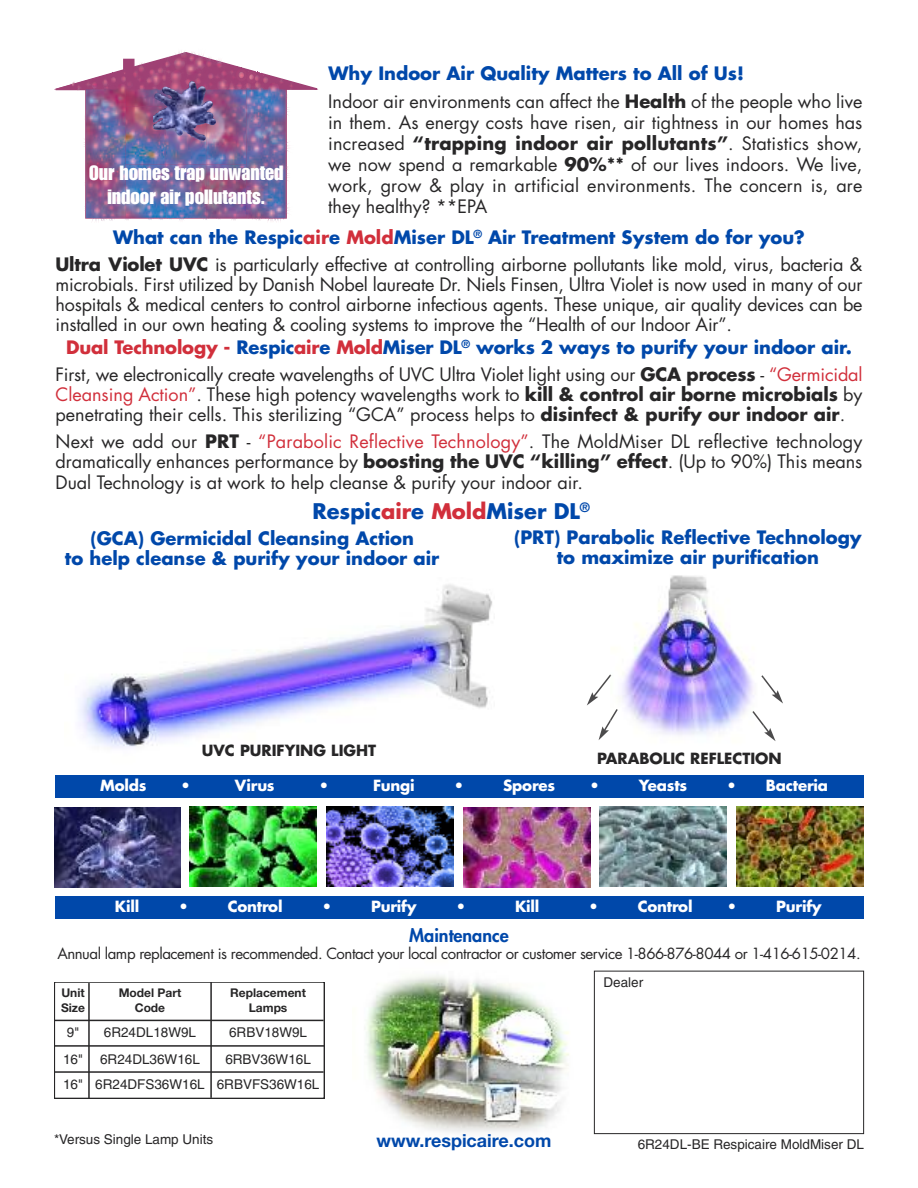
<style>
.page{position:relative;width:918px;height:1188px;background:#fff}
.page>*{position:absolute;margin:0;border:0;box-sizing:border-box;transform-origin:0 0}
.t1{font:700 21px "Futura";color:#0048aa}
.t2{font:20.25px/24.3px "Impact";color:#fff;text-align:center}
.t3{font:18px/21px "Futura";letter-spacing:-.01em;color:#272627;text-align:justify}
.t4{font:700 18px/20px "Futura";color:#0048aa;text-align:center}
.t5{font:700 18px "Helvetica Neue";color:#0048aa}
.t6{font:800 18px "Futura";color:#0048aa}
.t7{font:15px "Futura";letter-spacing:-.03em;color:#272627}
.t8{font:700 15px "Futura";letter-spacing:-.015em;color:#fff}
.t9{font:700 15px "Futura";color:#272627}
.t10{font:13.5px/25.5px "Helvetica";color:#272627}
.t11{font:700 12px "Helvetica Neue";color:#272627}
.s1{font-weight:700}
.s2{font-weight:700;color:#0048aa}
.s3{font-weight:700;color:#d12f3b}
.s4{color:#d12f3b}
</style>
<div class="page">
<img style="left:79px;top:584px;width:413px;height:164px">
<img style="left:366px;top:975px;width:203px;height:157px">
<div style="left:594px;top:971px;width:270px;height:163px;border:1px solid #272627"></div>
<div style="left:56px;top:896px;width:808px;height:22px;background:#0048aa"></div>
<img style="left:178px;top:51px;width:17px;height:2px">
<img style="left:249px;top:218px;width:38px;height:4px">
<img style="left:85px;top:218px;width:41px;height:3px">
<img style="left:54px;top:53px;width:265px;height:165px">
<img style="left:153px;top:81px;width:63px;height:60px">
<img style="left:54px;top:807px;width:127px;height:80px">
<img style="left:190px;top:807px;width:127px;height:80px">
<img style="left:327px;top:807px;width:127px;height:80px">
<img style="left:464px;top:807px;width:127px;height:80px">
<img style="left:600px;top:807px;width:126px;height:80px">
<img style="left:736px;top:807px;width:127px;height:80px">
<div style="left:55px;top:775px;width:809px;height:23px;background:#0048aa"></div>
<img style="left:622px;top:575px;width:132px;height:160px">
<svg style="left:587px;top:674px;width:31px;height:66px"></svg>
<svg style="left:764px;top:725px;width:12px;height:16px"></svg>
<img style="left:752px;top:711px;width:12px;height:16px">
<svg style="left:761px;top:675px;width:22px;height:29px"></svg>
<div style="left:54px;top:982px;width:270px;height:116px;border:2px solid #272627"></div>
<hr style="left:54px;top:1020px;width:270px;height:1px;background:#272627">
<hr style="left:55px;top:1045px;width:269px;height:2px;background:#272627">
<hr style="left:88px;top:983px;width:2px;height:115px;background:#272627">
<hr style="left:210px;top:982px;width:2px;height:116px;background:#272627">
<hr style="left:54px;top:1071px;width:270px;height:2px;background:#272627">
<p class="t2" style="left:89px;top:162px;width:196px">Our homes trap unwanted indoor air pollutants.</p>
<p class="t4" style="left:328px;top:64px;width:417px">Why Indoor Air Quality Matters to All of Us!</p>
<p class="t3" style="left:328px;top:92px;width:536px">Indoor air environments can affect the <span class="s1">Health</span> of the people who live in them. As energy costs have risen, air tightness in our homes has increased <span class="s1">“trapping indoor air pollutants”</span>. Statistics show, we now spend a remarkable <span class="s1">90%**</span> of our lives indoors. We live, work, grow &amp; play in artificial environments. The concern is, are they healthy? **EPA</p>
<p class="t3" style="left:56px;top:225px;width:809px;line-height:26.7px;text-align:center"><span class="s2">What can the Respic</span><span class="s3">air</span><span class="s2">e</span> <span class="s3">Mold</span><span class="s2">Miser DL</span><sup>®</sup> <span class="s2">Air Treatment System do for you?<br></span><span class="s1">Ultra Violet UVC</span> is particularly effective at controlling airborne pollutants like mold, virus, bacteria &amp;</p>
<p class="t3" style="left:56px;top:276px;width:809px;line-height:20.2px">microbials. First utilized by Danish Nobel laureate Dr. Niels Finsen, Ultra Violet is now used in many of our hospitals &amp; medical centers to control airborne infectious agents. These unique, air quality devices can be installed in our own heating &amp; cooling systems to improve the “Health of our Indoor Air”.</p>
<p class="t3" style="left:55px;top:336px;width:809px;line-height:26.7px;text-align:center"><span class="s3">Dual Technology -</span> <span class="s2">Respic</span><span class="s3">air</span><span class="s2">e</span> <span class="s3">Mold</span><span class="s2">Miser DL</span><sup>®</sup> <span class="s2">works 2 ways to purify your indoor air.<br></span>First, we electronically create wavelengths of UVC Ultra Violet light using our <span class="s1">GCA process</span> - <span class="s4">“Germicidal</span></p>
<p class="t3" style="left:56px;top:386px;width:808px;line-height:20.2px"><span class="s4">Cleansing Action”</span>. These high potency wavelengths work to <span class="s1">kill &amp; control air borne microbials</span> by penetrating their cells. This sterilizing “GCA” process helps to <span class="s1">disinfect &amp; purify our indoor air</span>.</p>
<p class="t3" style="left:56px;top:433px;width:808px;line-height:20.2px">Next we add our <span class="s1">PRT</span> - <span class="s4">“Parabolic Reflective Technology”</span>. The MoldMiser DL reflective technology dramatically enhances performance by <span class="s1">boosting the UVC “killing” effect</span>. (Up to 90%) This means Dual Technology is at work to help cleanse &amp; purify your indoor air.</p>
<p class="t1" style="left:313px;top:502px;width:279px">Respic<span class="s4">air</span>e <span class="s4">Mold</span>Miser DL<sup>®</sup></p>
<p class="t4" style="left:65px;top:530px;width:376px">(GCA) Germicidal Cleansing Action<br>to help cleanse &amp; purify your indoor air</p>
<p class="t9" style="left:202px;top:744px;width:176px">UVC PURIFYING LIGHT</p>
<p class="t4" style="left:514px;top:529px;width:349px">(PRT) Parabolic Reflective Technology to maximize air purification</p>
<p class="t9" style="left:597px;top:752px;width:186px">PARABOLIC REFLECTION</p>
<p class="t8" style="left:100px;top:779px;width:48px">Molds</p>
<p class="t8" style="left:181px;top:779px;width:12px">•</p>
<p class="t8" style="left:235px;top:779px;width:41px">Virus</p>
<p class="t8" style="left:319px;top:779px;width:12px">•</p>
<p class="t8" style="left:373px;top:779px;width:43px">Fungi</p>
<p class="t8" style="left:454px;top:779px;width:12px">•</p>
<p class="t8" style="left:503px;top:779px;width:53px">Spores</p>
<p class="t8" style="left:589px;top:779px;width:12px">•</p>
<p class="t8" style="left:639px;top:779px;width:50px">Yeasts</p>
<p class="t8" style="left:726px;top:779px;width:103px">• Bacteria</p>
<p class="t8" style="left:115px;top:900px;width:26px">Kill</p>
<p class="t8" style="left:178px;top:900px;width:12px">•</p>
<p class="t8" style="left:228px;top:900px;width:56px">Control</p>
<p class="t8" style="left:322px;top:900px;width:12px">•</p>
<p class="t8" style="left:371px;top:900px;width:47px">Purify</p>
<p class="t8" style="left:456px;top:900px;width:12px">•</p>
<p class="t8" style="left:515px;top:900px;width:26px">Kill</p>
<p class="t8" style="left:588px;top:900px;width:12px">•</p>
<p class="t8" style="left:638px;top:900px;width:56px">Control</p>
<p class="t8" style="left:727px;top:900px;width:12px">•</p>
<p class="t8" style="left:776px;top:900px;width:47px">Purify</p>
<p class="t6" style="left:409px;top:927px;width:101px">Maintenance</p>
<p class="t7" style="left:57px;top:946px;width:805px">Annual lamp replacement is recommended. Contact your local contractor or customer service 1-866-876-8044 or 1-416-615-0214.</p>
<p class="t11" style="left:61px;top:989px;width:25px">Unit</p>
<p class="t11" style="left:119px;top:989px;width:64px">Model Part</p>
<p class="t11" style="left:230px;top:989px;width:77px">Replacement</p>
<p class="t11" style="left:61px;top:1004px;width:25px">Size</p>
<p class="t11" style="left:135px;top:1004px;width:32px">Code</p>
<p class="t11" style="left:249px;top:1004px;width:40px">Lamps</p>
<p class="t10" style="left:67px;top:1021px;width:14px">9"</p>
<p class="t10" style="left:104px;top:1021px;width:94px">6R24DL18W9L</p>
<p class="t10" style="left:229px;top:1021px;width:79px">6RBV18W9L</p>
<p class="t10" style="left:63px;top:1048px;width:21px">16"</p>
<p class="t10" style="left:100px;top:1048px;width:101px">6R24DL36W16L</p>
<p class="t10" style="left:604px;top:971px;width:41px">Dealer</p>
<p class="t10" style="left:63px;top:1048px;width:258px;text-indent:162px">6RBV36W16L<br>16" 6R24DFS36W16L 6RBVFS36W16L</p>
<p class="t10" style="left:54px;top:1127px;width:161px">*Versus Single Lamp Units</p>
<p class="t5" style="left:376px;top:1134px;width:177px">www.respicaire.com</p>
<p class="t10" style="left:638px;top:1133px;width:228px">6R24DL-BE Respicaire MoldMiser DL</p>
</div>
